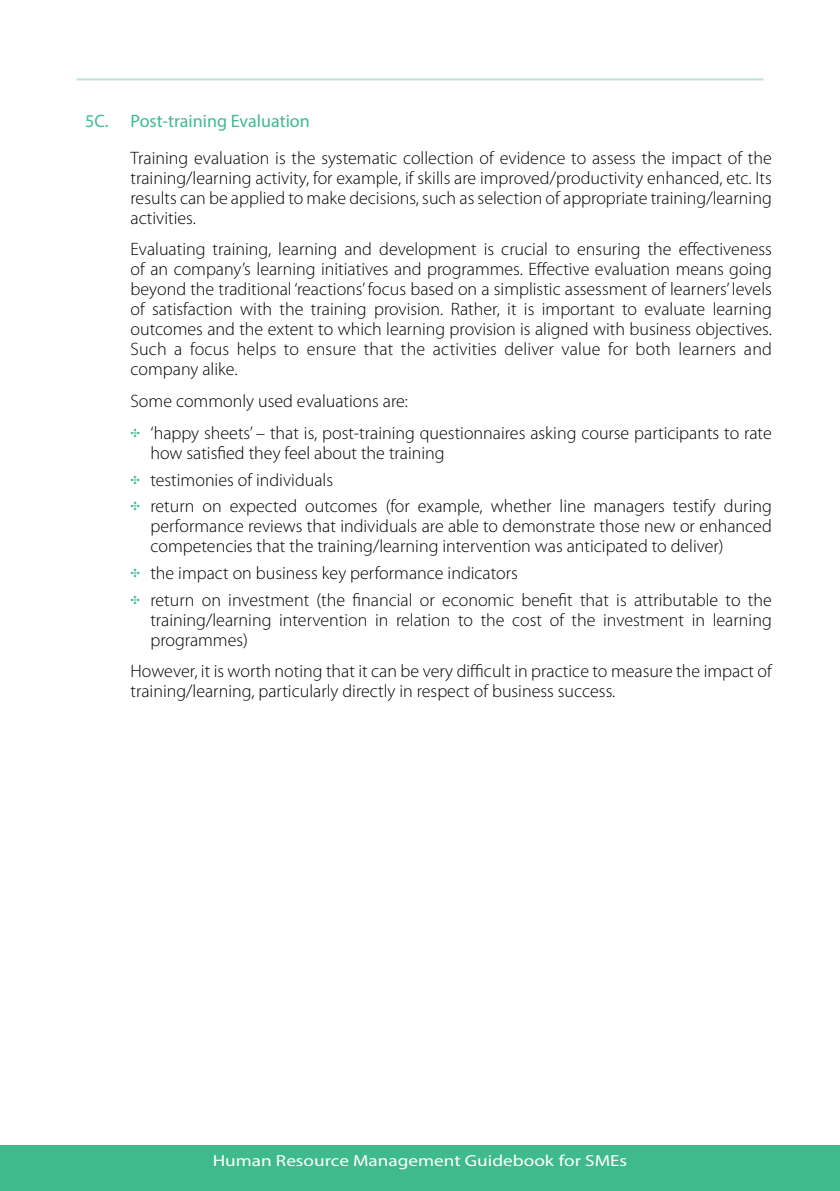
<style>
.page{position:relative;width:840px;height:1191px;background:#fff}
.page>*{position:absolute;margin:0;border:0;box-sizing:border-box;transform-origin:0 0}
.t1{font:300 18px/20px "Myriad Pro";color:#000}
.t2{font:18px "Myriad Pro";color:#3fba8d}
.t3{font:16px "Myriad Pro";color:#fff;scale:1.2 1}
.s1{color:#3fba8d}
</style>
<div class="page">
<hr style="left:77px;top:78px;width:686px;height:2px;background:#c0e3d1">
<div style="left:0;top:1145px;width:839px;height:46px;background:#3fba8d"></div>
<p class="t2" style="left:85px;top:110px;width:226px">5C. Post-training Evaluation</p>
<p class="t1" style="left:130px;top:148px;width:642px;text-align:justify">Training evaluation is the systematic collection of evidence to assess the impact of the training/learning activity, for example, if skills are improved/productivity enhanced, etc. Its results can be applied to make decisions, such as selection of appropriate training/learning activities.</p>
<p class="t1" style="left:130px;top:240px;width:642px;text-align:justify">Evaluating training, learning and development is crucial to ensuring the effectiveness of an company’s learning initiatives and programmes. Effective evaluation means going beyond the traditional ‘reactions’ focus based on a simplistic assessment of learners’ levels of satisfaction with the training provision. Rather, it is important to evaluate learning outcomes and the extent to which learning provision is aligned with business objectives.<br>Such a focus helps to ensure that the activities deliver value for both learners and company alike.</p>
<p class="t1" style="left:130px;top:385px;width:642px;line-height:32.4px">Some commonly used evaluations are:<br><span class="s1">✣</span> ‘happy sheets’ – that is, post-training questionnaires asking course participants to rate</p>
<p class="t1" style="left:130px;top:440px;width:642px;line-height:26.6px;text-indent:20px">how satisfied they feel about the training<br><span class="s1">✣</span> testimonies of individuals<br><span class="s1">✣</span> return on expected outcomes (for example, whether line managers testify during</p>
<p class="t1" style="left:150px;top:517px;width:622px">performance reviews that individuals are able to demonstrate those new or enhanced competencies that the training/learning intervention was anticipated to deliver)</p>
<p class="t1" style="left:130px;top:560px;width:642px;line-height:26.6px"><span class="s1">✣</span> the impact on business key performance indicators<br><span class="s1">✣</span> return on investment (the financial or economic benefit that is attributable to the</p>
<p class="t1" style="left:150px;top:610px;width:622px">training/learning intervention in relation to the cost of the investment in learning programmes)</p>
<p class="t1" style="left:130px;top:661px;width:642px">However, it is worth noting that it can be very difficult in practice to measure the impact of training/learning, particularly directly in respect of business success.</p>
<p class="t3" style="left:213px;top:1150px;width:346px">Human Resource Management Guidebook for SMEs</p>
</div>
